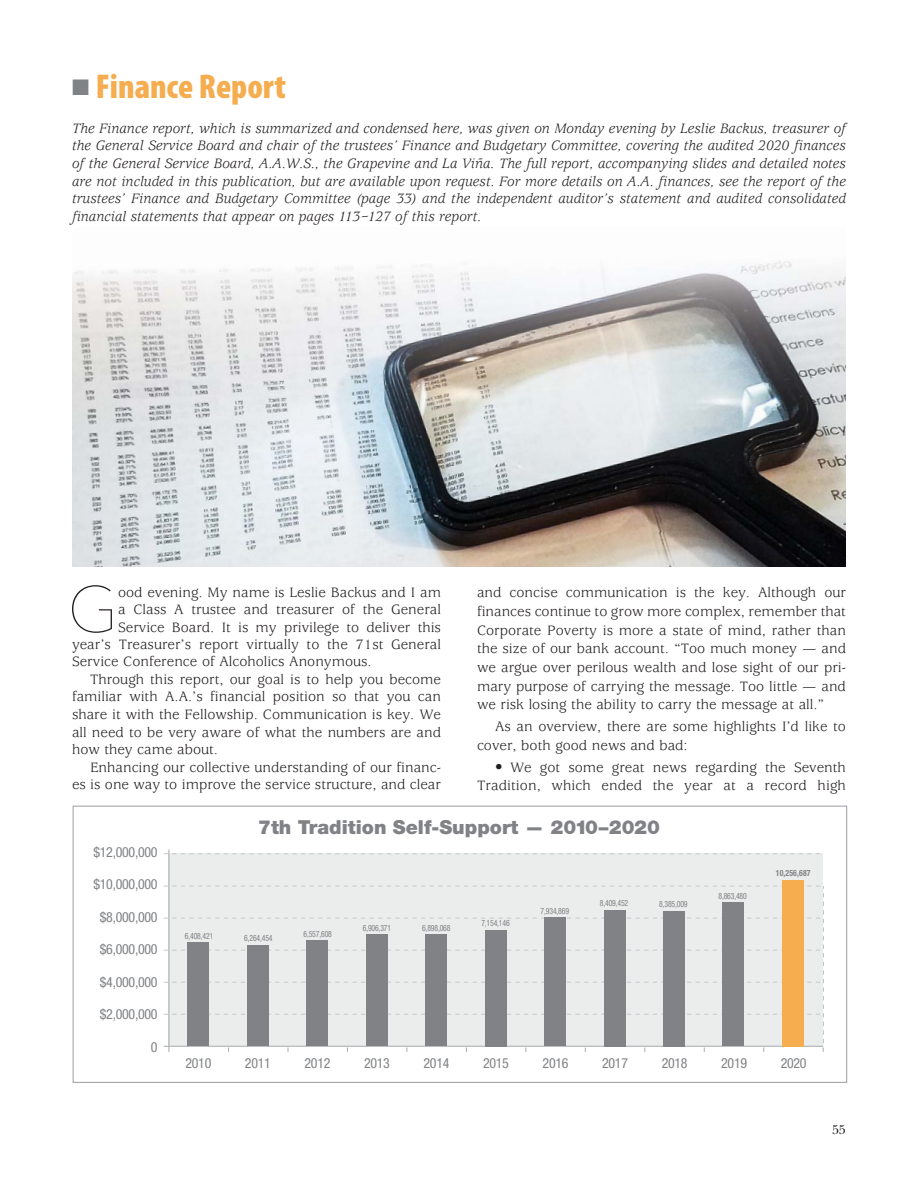
<style>
.page{position:relative;width:918px;height:1188px;background:#fff}
.page>*{position:absolute;margin:0;border:0;box-sizing:border-box;transform-origin:0 0}
.t1{font:200 63.75px "Avenir Next";color:#231f20}
.t2{font:900 condensed 34.5px "Myriad Pro";color:#f5ad50}
.t3{font:900 19.35px "Helvetica Neue LT Std";color:#808285}
.t4{font:15px/18.8px "Usherwood Std";color:#231f20;text-align:justify}
.t5{font:italic 15px/17.7px "Usherwood Std";color:#231f20;text-align:justify}
.t6{font:condensed 13.95px "Helvetica Neue LT Std";letter-spacing:-.02em;color:#808285}
.t7{font:13.5px "New Baskerville Std";color:#231f20}
.t8{font:condensed 8.55px "Helvetica Neue LT Std";letter-spacing:-.02em;color:#808285;scale:.9 1}
.t9{font:700 condensed 8.55px "Helvetica Neue LT Std";letter-spacing:.02em;color:#808285;scale:.9 1}
.s1{color:#808285}
</style>
<div class="page">
<div style="left:169px;top:853px;width:654px;height:193px;background:#ebecec"></div>
<hr style="left:169px;top:849px;width:1px;height:203px;background:#a7a9ac">
<svg style="left:164px;top:853px;width:656px;height:1px"></svg>
<svg style="left:164px;top:886px;width:660px;height:166px"></svg>
<hr style="left:164px;top:1046px;width:659px;height:1px;background:#a7a9ac">
<div style="left:188px;top:943px;width:21px;height:103px;background:#808285"></div>
<div style="left:247px;top:946px;width:22px;height:100px;background:#808285"></div>
<div style="left:307px;top:940px;width:21px;height:106px;background:#808285"></div>
<div style="left:366px;top:935px;width:22px;height:111px;background:#808285"></div>
<div style="left:425px;top:935px;width:22px;height:111px;background:#808285"></div>
<div style="left:485px;top:930px;width:21px;height:116px;background:#808285"></div>
<div style="left:544px;top:918px;width:22px;height:128px;background:#808285"></div>
<div style="left:604px;top:910px;width:21px;height:136px;background:#808285"></div>
<div style="left:723px;top:903px;width:21px;height:143px;background:#808285"></div>
<div style="left:782px;top:880px;width:22px;height:166px;background:#f5ad50"></div>
<div style="left:663px;top:911px;width:22px;height:135px;background:#808285"></div>
<img style="left:73px;top:267px;width:269px;height:213px">
<img style="left:342px;top:265px;width:303px;height:215px">
<img style="left:645px;top:260px;width:201px;height:307px">
<img style="left:73px;top:480px;width:599px;height:87px">
<img style="left:280px;top:531px;width:395px;height:36px">
<h2 class="t2" style="left:72px;top:73px;width:215px"><span class="s1">■</span> Finance Report</h2>
<p class="t5" style="left:72px;top:120px;width:776px">The Finance report, which is summarized and condensed here, was given on Monday evening by Leslie Backus, treasurer of the General Service Board and chair of the trustees’ Finance and Budgetary Committee, covering the audited 2020 finances of the General Service Board, A.A.W.S., the Grapevine and La Viña. The full report, accompanying slides and detailed notes are not included in this publication, but are available upon request. For more details on A.A. finances, see the report of the trustees’ Finance and Budgetary Committee (page 33) and the independent auditor’s statement and audited consolidated financial statements that appear on pages 113–127 of this report.</p>
<h1 class="t1" style="left:67px;top:568px;width:52px">G</h1>
<p class="t4" style="left:118px;top:584px;width:324px">ood evening. My name is Leslie Backus and I am</p>
<p class="t4" style="left:118px;top:601px;width:324px">a Class A trustee and treasurer of the General</p>
<p class="t4" style="left:118px;top:619px;width:324px">Service Board. It is my privilege to deliver this</p>
<p class="t4" style="left:72px;top:636px;width:371px">year’s Treasurer’s report virtually to the 71st General</p>
<p class="t4" style="left:72px;top:653px;width:301px">Service Conference of Alcoholics Anonymous.</p>
<p class="t4" style="left:90px;top:671px;width:353px">Through this report, our goal is to help you become</p>
<p class="t4" style="left:72px;top:688px;width:371px">familiar with A.A.’s financial position so that you can</p>
<p class="t4" style="left:72px;top:706px;width:371px">share it with the Fellowship. Communication is key. We</p>
<p class="t4" style="left:72px;top:724px;width:371px">all need to be very aware of what the numbers are and</p>
<p class="t4" style="left:72px;top:741px;width:148px">how they came about.</p>
<p class="t4" style="left:90px;top:759px;width:353px">Enhancing our collective understanding of our financ-</p>
<p class="t4" style="left:72px;top:776px;width:371px">es is one way to improve the service structure, and clear</p>
<p class="t4" style="left:477px;top:584px;width:371px">and concise communication is the key. Although our finances continue to grow more complex, remember that Corporate Poverty is more a state of mind, rather than the size of our bank account. “Too much money — and we argue over perilous wealth and lose sight of our pri&shy;mary purpose of carrying the message. Too little — and we risk losing the ability to carry the message at all.”</p>
<p class="t4" style="left:477px;top:718px;width:371px;text-indent:18px">As an overview, there are some highlights I’d like to cover, both good news and bad:</p>
<p class="t4" style="left:477px;top:759px;width:371px;text-align:right">• We got some great news regarding the Seventh<br>Tradition, which ended the year at a record high</p>
<p class="t6" style="left:94px;top:844px;width:66px">$12,000,000</p>
<p class="t6" style="left:94px;top:876px;width:66px">$10,000,000</p>
<p class="t6" style="left:100px;top:909px;width:59px">$8,000,000</p>
<p class="t6" style="left:100px;top:941px;width:59px">$6,000,000</p>
<p class="t6" style="left:100px;top:974px;width:59px">$4,000,000</p>
<p class="t6" style="left:100px;top:1006px;width:59px">$2,000,000</p>
<p class="t6" style="left:151px;top:1039px;width:8px">0</p>
<p class="t3" style="left:258px;top:820px;width:403px">7th Tradition Self-Support — 2010–2020</p>
<p class="t8" style="left:185px;top:931px;width:33px">6,408,421</p>
<p class="t8" style="left:244px;top:934px;width:33px">6,264,454</p>
<p class="t8" style="left:304px;top:929px;width:33px">6,557,608</p>
<p class="t8" style="left:363px;top:923px;width:33px">6,906,371</p>
<p class="t8" style="left:422px;top:923px;width:33px">6,898,068</p>
<p class="t8" style="left:481px;top:918px;width:33px">7,154,146</p>
<p class="t8" style="left:541px;top:906px;width:33px">7,934,869</p>
<p class="t8" style="left:600px;top:898px;width:33px">8,409,452</p>
<p class="t8" style="left:659px;top:899px;width:33px">8,385,009</p>
<p class="t8" style="left:719px;top:891px;width:33px">8,863,480</p>
<p class="t9" style="left:776px;top:869px;width:40px">10,256,687</p>
<p class="t6" style="left:185px;top:1055px;width:27px">2010</p>
<p class="t6" style="left:245px;top:1055px;width:27px">2011</p>
<p class="t6" style="left:305px;top:1055px;width:27px">2012</p>
<p class="t6" style="left:364px;top:1055px;width:27px">2013</p>
<p class="t6" style="left:424px;top:1055px;width:27px">2014</p>
<p class="t6" style="left:483px;top:1055px;width:27px">2015</p>
<p class="t6" style="left:543px;top:1055px;width:27px">2016</p>
<p class="t6" style="left:602px;top:1055px;width:27px">2017</p>
<p class="t6" style="left:662px;top:1055px;width:27px">2018</p>
<p class="t6" style="left:721px;top:1055px;width:27px">2019</p>
<p class="t6" style="left:781px;top:1055px;width:27px">2020</p>
<p class="t7" style="left:832px;top:1124px;width:15px">55</p>
</div>
